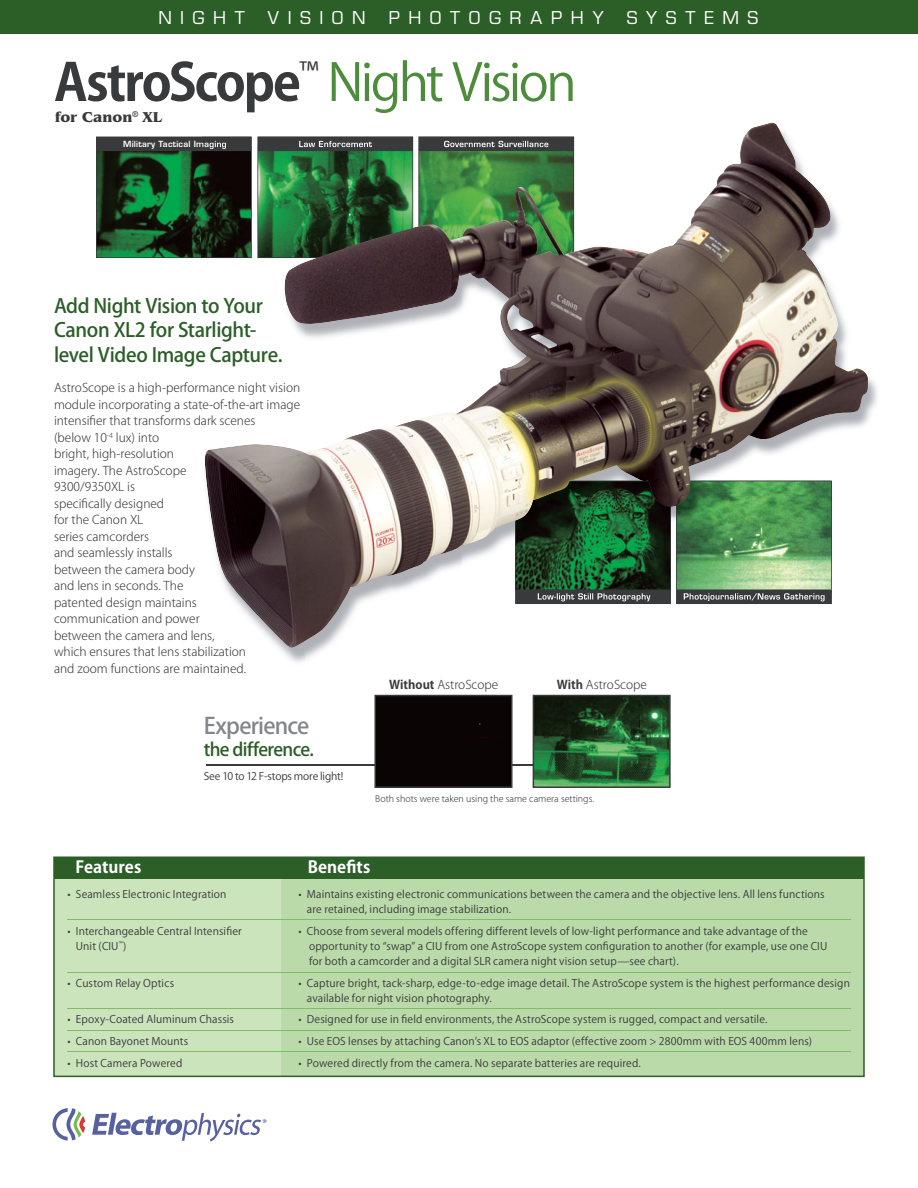
<style>
.page{position:relative;width:918px;height:1188px;background:#fff}
.page>*{position:absolute;margin:0;border:0;box-sizing:border-box;transform-origin:0 0}
.t1{font:51px "Koz Go Std Regular 90 pv RKSJ H";letter-spacing:-.055em;color:#4e8c3d}
.t2{font:22.5px "Koz Go Std Medium 90 pv RKSJ H";letter-spacing:-.035em;color:#83868b}
.t3{font:19.5px/24.8px "Koz Go Std Medium 90 pv RKSJ H";letter-spacing:-.02em;color:#2c5e28}
.t4{font:18px "Koz Go Std Medium 90 pv RKSJ H";letter-spacing:-.035em;color:#2c5e28}
.t5{font:17.25px "Eurostile";letter-spacing:.49em;color:#fff}
.t6{font:16.5px "Koz Go Std Bold 90 pv RKSJ H";color:#fff}
.t7{font:700 15px "Benguiat";letter-spacing:.005em;color:#383a3b}
.t8{font:12px/16.5px "Koz Go Std Light 90 pv RKSJ H";color:#383a3b}
.t9{font:10.5px/15px "Koz Go Std Regular 90 pv RKSJ H";letter-spacing:.015em;color:#383a3b}
.t10{font:10.5px "Koz Go Std Regular 90 pv RKSJ H";letter-spacing:-.02em;color:#383a3b}
.t11{font:9px "Koz Go Std Light 90 pv RKSJ H";color:#383a3b}
.t12{font:600 8.25px "Eurostile";letter-spacing:.025em;color:#fff}
.s1{font-family:"Koz Go Std Bold 90 pv RKSJ H";color:#383a3b}
.s2{font-family:"Koz Go Std Bold 90 pv RKSJ H"}
</style>
<div class="page">
<img style="left:202px;top:136px;width:103px;height:527px">
<img style="left:305px;top:125px;width:500px;height:48px">
<img style="left:412px;top:173px;width:50px;height:413px">
<img style="left:574px;top:173px;width:303px;height:249px">
<img style="left:305px;top:532px;width:107px;height:128px">
<img style="left:462px;top:532px;width:53px;height:31px">
<svg style="left:96px;top:137px;width:156px;height:121px;background:#193c23"></svg>
<img style="left:418px;top:151px;width:156px;height:34px">
<div style="left:418px;top:137px;width:156px;height:14px;background:#383a3b"></div>
<img style="left:528px;top:141px;width:20px;height:6px">
<img style="left:444px;top:141px;width:84px;height:6px">
<img style="left:515px;top:532px;width:317px;height:72px">
<img style="left:258px;top:151px;width:155px;height:107px">
<div style="left:258px;top:137px;width:155px;height:14px;background:#383a3b"></div>
<img style="left:299px;top:141px;width:73px;height:6px">
<img style="left:290px;top:185px;width:577px;height:347px">
<svg style="left:53px;top:856px;width:812px;height:221px;background:#adce9e"></svg>
<hr style="left:206px;top:764px;width:348px;height:1px;background:#383a3b">
<svg style="left:374px;top:695px;width:139px;height:93px;background:#0e0808"></svg>
<svg style="left:533px;top:695px;width:138px;height:93px;background:#26562f"></svg>
<svg style="left:52px;top:1108px;width:33px;height:33px"></svg>
<svg style="left:92px;top:1113px;width:175px;height:29px"></svg>
<div style="left:0;top:0;width:918px;height:33px;background:#2c5e28"></div>
<h3 class="t5" style="left:159px;top:11px;width:88px">NIGHT</h3>
<h3 class="t5" style="left:268px;top:11px;width:99px">VISION</h3>
<h3 class="t5" style="left:389px;top:11px;width:216px">PHOTOGRAPHY</h3>
<h3 class="t5" style="left:627px;top:11px;width:133px">SYSTEMS</h3>
<h1 class="t1" style="left:54px;top:63px;width:524px"><span class="s1">AstroScope</span><sup>™</sup> Night Vision</h1>
<h3 class="t7" style="left:55px;top:112px;width:109px">for Canon<sup>®</sup> XL</h3>
<p class="t12" style="left:123px;top:141px;width:105px">Military Tactical Imaging</p>
<h3 class="t3" style="left:54px;top:296px;width:230px">Add Night Vision to Your<br>Canon XL2 for Starlight&shy;level Video Image Capture.</h3>
<p class="t8" style="left:54px;top:381px;width:248px">AstroScope is a high-performance night vision module incorporating a state-of-the-art image intensifier that transforms dark scenes<br>(below 10<sup>-4</sup> lux) into<br>bright, high-resolution<br>imagery. The AstroScope<br>9300/9350XL is<br>specifically designed<br>for the Canon XL<br>series camcorders<br>and seamlessly installs<br>between the camera body<br>and lens in seconds. The<br>patented design maintains<br>communication and power<br>between the camera and lens,<br>which ensures that lens stabilization<br>and zoom functions are maintained.</p>
<h2 class="t2" style="left:204px;top:717px;width:107px">Experience</h2>
<h3 class="t4" style="left:204px;top:742px;width:112px">the difference.</h3>
<p class="t10" style="left:204px;top:772px;width:141px">See 10 to 12 F-stops more light!</p>
<p class="t8" style="left:389px;top:678px;width:111px"><span class="s2">Without</span> AstroScope</p>
<p class="t8" style="left:557px;top:678px;width:92px"><span class="s2">With</span> AstroScope</p>
<p class="t11" style="left:375px;top:796px;width:221px">Both shots were taken using the same camera settings.</p>
<h3 class="t6" style="left:75px;top:861px;width:67px">Features</h3>
<h3 class="t6" style="left:308px;top:861px;width:64px">Benefits</h3>
<p class="t9" style="left:68px;top:888px;width:161px">• Seamless Electronic Integration</p>
<p class="t9" style="left:307px;top:888px;width:519px;text-indent:-8px">• Maintains existing electronic communications between the camera and the objective lens. All lens functions are retained, including image stabilization.</p>
<p class="t9" style="left:68px;top:925px;width:176px">• Interchangeable Central Intensifier</p>
<p class="t9" style="left:299px;top:925px;width:511px">• Choose from several models offering different levels of low-light performance and take advantage of the</p>
<p class="t9" style="left:76px;top:940px;width:52px">Unit (CIU<sup>™</sup>)</p>
<p class="t9" style="left:309px;top:940px;width:520px">opportunity to “swap” a CIU from one AstroScope system configuration to another (for example, use one CIU for both a camcorder and a digital SLR camera night vision setup̶see chart).</p>
<p class="t9" style="left:68px;top:977px;width:108px">• Custom Relay Optics</p>
<p class="t9" style="left:307px;top:977px;width:545px;text-indent:-8px">• Capture bright, tack-sharp, edge-to-edge image detail. The AstroScope system is the highest performance design available for night vision photography.</p>
<p class="t9" style="left:67px;top:1013px;width:168px">• Epoxy-Coated Aluminum Chassis</p>
<p class="t9" style="left:298px;top:1013px;width:470px">• Designed for use in field environments, the AstroScope system is rugged, compact and versatile.</p>
<p class="t9" style="left:68px;top:1035px;width:122px">• Canon Bayonet Mounts</p>
<p class="t9" style="left:298px;top:1035px;width:515px">• Use EOS lenses by attaching Canonʼs XL to EOS adaptor (effective zoom &gt; 2800mm with EOS 400mm lens)</p>
<p class="t9" style="left:68px;top:1057px;width:116px">• Host Camera Powered</p>
<p class="t9" style="left:299px;top:1057px;width:344px">• Powered directly from the camera. No separate batteries are required.</p>
</div>
